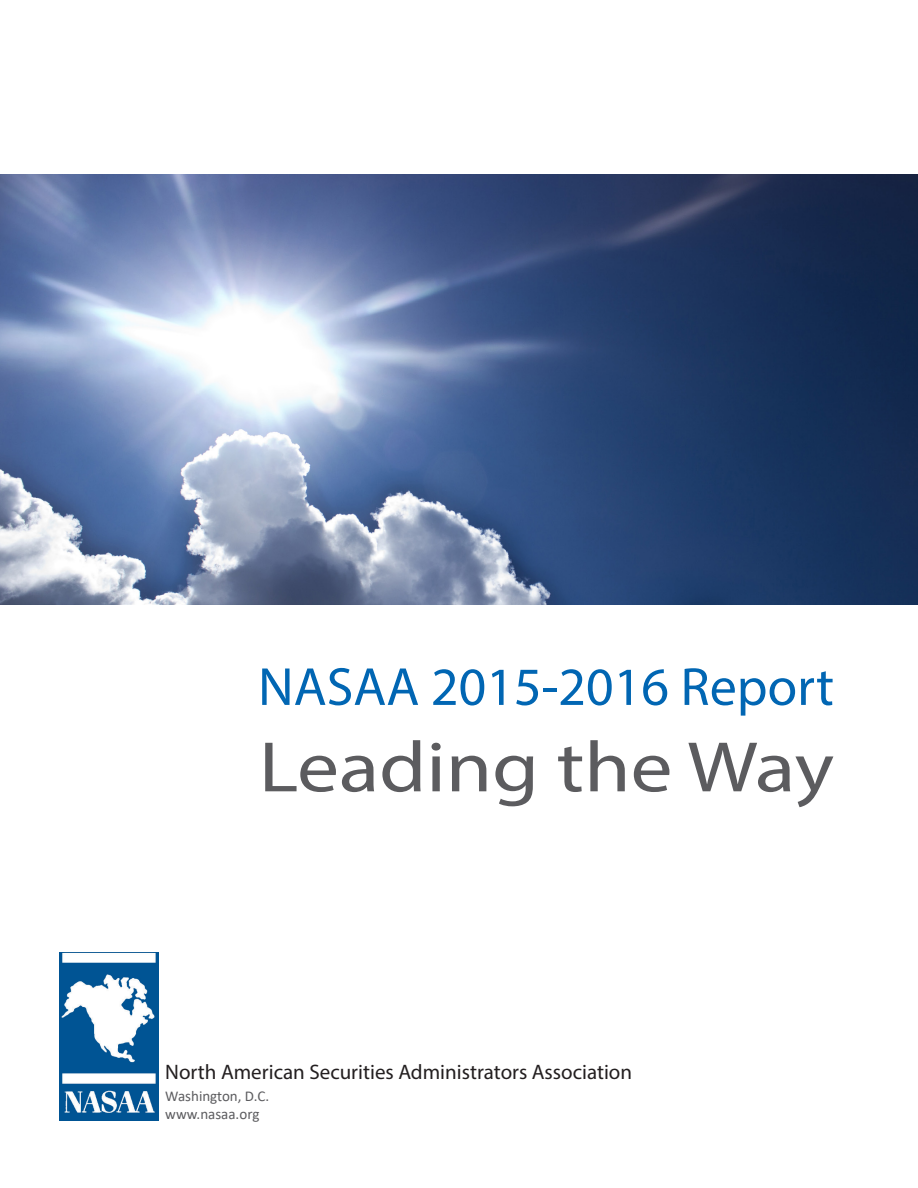
<style>
.page{position:relative;width:918px;height:1188px;background:#fff}
.page>*{position:absolute;margin:0;border:0;box-sizing:border-box;transform-origin:0 0}
.Head_2{font:72px "Myriad Pro";color:#5c5c5f;scale:1.16 1}
.Head_2-2{font:54px "Myriad Pro";color:#0166b3}
.Head_3{font:21px "Myriad Pro";color:#231f20}
.Body_2{font:15px/18px "Calibri";color:#5c5c5f}
</style>
<div class="page">
<img style="left:59px;top:952px;width:99px;height:168px">
<img style="left:0;top:174px;width:918px;height:430px">
<p class="Head_2-2" style="left:258px;top:654px;width:577px">NASAA 2015-2016 Report</p>
<p class="Head_2" style="left:259px;top:723px;width:497px">Leading the Way</p>
<p class="Head_3" style="left:165px;top:1059px;width:468px">North American Securities Administrators Association</p>
<p class="Body_2" style="left:165px;top:1087px;width:105px">Washington, D.C. www.nasaa.org</p>
</div>
